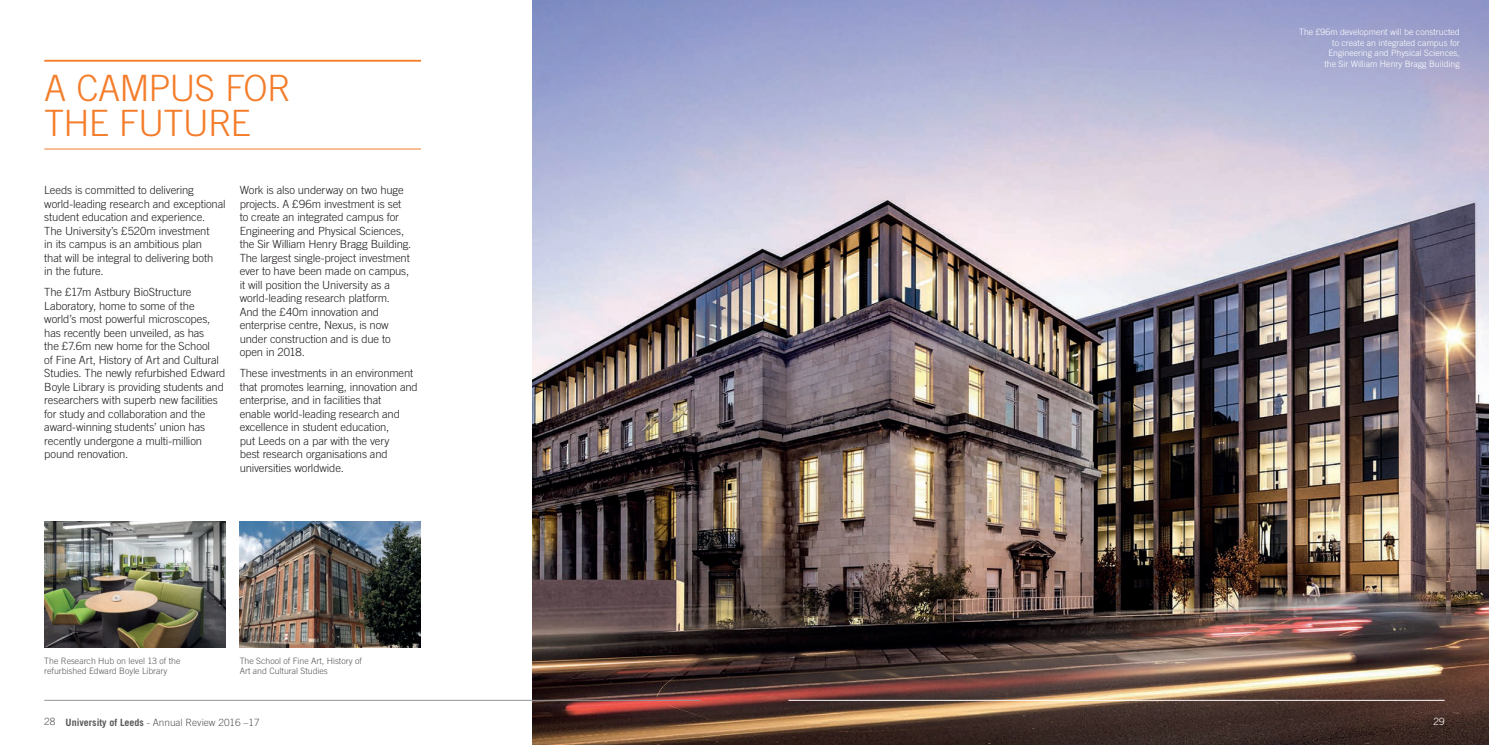
<style>
.page{position:relative;width:1489px;height:745px;background:#fff}
.page>*{position:absolute;margin:0;border:0;box-sizing:border-box;transform-origin:0 0}
.t1{font:300 36.25px/35px "Trade Gothic";letter-spacing:-.025em;color:#f47d2a}
.t2{font:300 11.25px/13.5px "Trade Gothic";letter-spacing:-.01em;color:#231f20}
.t3{font:300 10px "Trade Gothic";color:#57585a}
.t4{font:300 10px "Trade Gothic";color:#fff}
.t5{font:300 8.75px/10.5px "Trade Gothic";color:#fff;text-align:right}
.t6{font:300 8.75px/10.5px "Trade Gothic";color:#57585a}
.s1{font-weight:700}
</style>
<div class="page">
<img style="left:532px;top:0;width:956px;height:744px">
<img style="left:44px;top:521px;width:181px;height:126px">
<img style="left:240px;top:521px;width:181px;height:126px">
<hr style="left:44px;top:60px;width:377px;height:2px;background:#f47d2a">
<hr style="left:44px;top:148px;width:377px;height:1px;background:#f47d2a">
<hr style="left:788px;top:699px;width:656px;height:1px;background:#fff">
<hr style="left:44px;top:699px;width:656px;height:1px;background:#939598">
<h1 class="t1" style="left:44px;top:70px;width:248px">A CAMPUS FOR<br>THE FUTURE</h1>
<p class="t2" style="left:44px;top:183px;width:183px">Leeds is committed to delivering world-leading research and exceptional student education and experience.<br>The University’s £520m investment<br>in its campus is an ambitious plan<br>that will be integral to delivering both<br>in the future.</p>
<p class="t2" style="left:44px;top:285px;width:183px">The £17m Astbury BioStructure Laboratory, home to some of the world’s most powerful microscopes, has recently been unveiled, as has<br>the £7.6m new home for the School<br>of Fine Art, History of Art and Cultural Studies. The newly refurbished Edward Boyle Library is providing students and researchers with superb new facilities for study and collaboration and the award-winning students’ union has recently undergone a multi-million pound renovation.</p>
<p class="t2" style="left:240px;top:183px;width:173px">Work is also underway on two huge projects. A £96m investment is set to create an integrated campus for<br>Engineering and Physical Sciences, the Sir William Henry Bragg Building.<br>The largest single-project investment ever to have been made on campus, it will position the University as a world-leading research platform.<br>And the £40m innovation and enterprise centre, Nexus, is now under construction and is due to open in 2018.</p>
<p class="t2" style="left:240px;top:366px;width:179px">These investments in an environment that promotes learning, innovation and enterprise, and in facilities that<br>enable world-leading research and excellence in student education,<br>put Leeds on a par with the very<br>best research organisations and universities worldwide.</p>
<p class="t6" style="left:44px;top:655px;width:138px">The Research Hub on level 13 of the refurbished Edward Boyle Library</p>
<p class="t6" style="left:240px;top:655px;width:124px">The School of Fine Art, History of<br>Art and Cultural Studies</p>
<p class="t5" style="left:1299px;top:27px;width:162px">The £96m development will be constructed to create an integrated campus for Engineering and Physical Sciences,<br>the Sir William Henry Bragg Building</p>
<p class="t3" style="left:66px;top:715px;width:195px"><span class="s1">University of Leeds</span> - Annual Review 2016 –17</p>
<p class="t3" style="left:44px;top:715px;width:13px">28</p>
<p class="t4" style="left:1433px;top:715px;width:13px">29</p>
</div>
